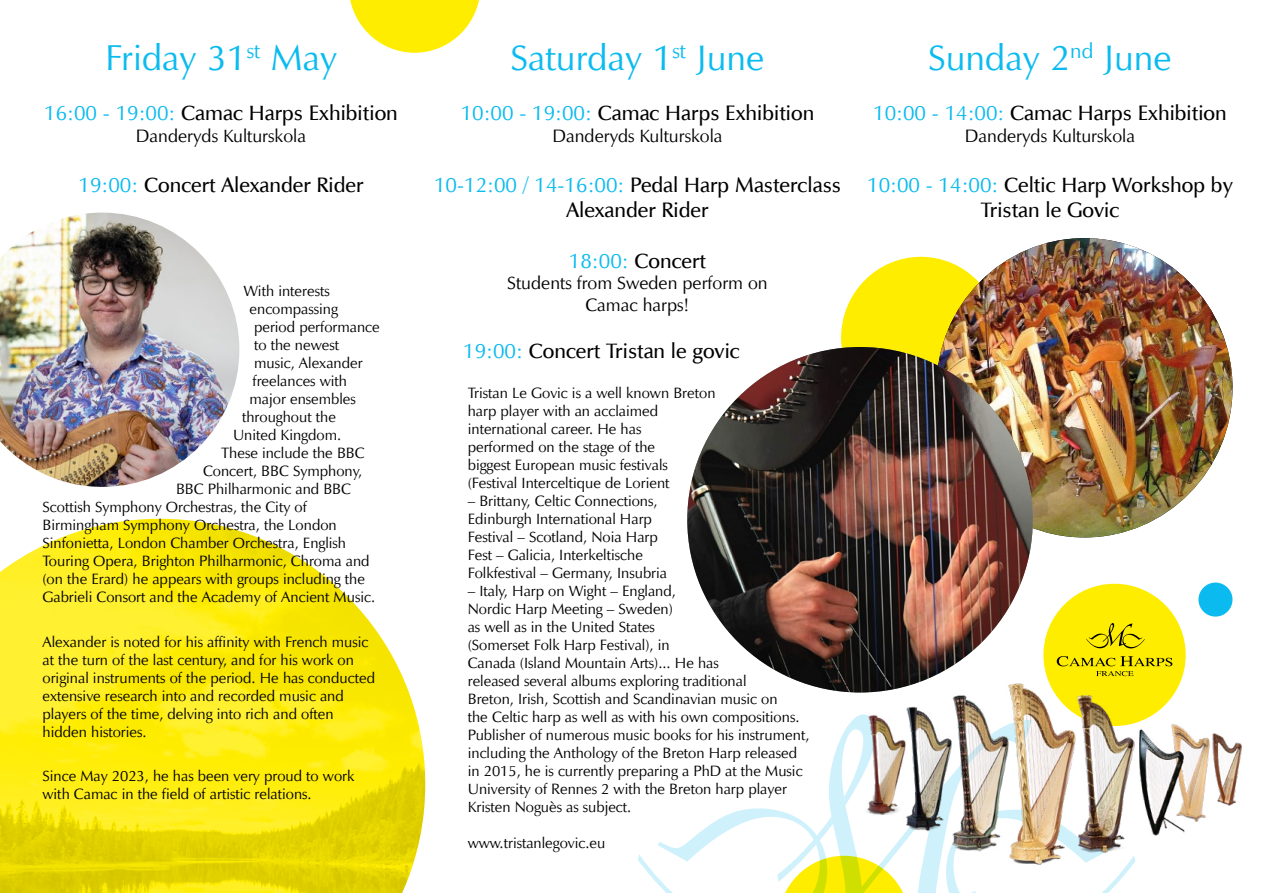
<style>
.page{position:relative;width:1263px;height:893px;background:#fff}
.page>*{position:absolute;margin:0;border:0;box-sizing:border-box;transform-origin:0 0}
.t1{font:36px "Zapf Humanist 601 TL";color:#0bbbef}
.t2{font:600 21px/25.2px "Zapf Humanist 601 TL";color:#000;text-align:center}
.t3{font:18px/21.6px "Zapf Humanist 601 TL";color:#000;text-align:center}
.t4{font:15px/18px "Zapf Humanist 601 TL";color:#000}
.s1{font-weight:400;color:#0bbbef}
</style>
<div class="page">
<img style="left:0;top:519px;width:425px;height:374px">
<svg style="left:350px;top:0;width:129px;height:53px"></svg>
<div style="left:841px;top:257px;width:159px;height:162px;background:#ffed00;border-radius:50%"></div>
<div style="left:1043px;top:584px;width:143px;height:142px;background:#ffed00;border-radius:50%"></div>
<svg style="left:917px;top:875px;width:21px;height:18px"></svg>
<svg style="left:946px;top:875px;width:178px;height:18px"></svg>
<svg style="left:638px;top:808px;width:265px;height:85px"></svg>
<img style="left:826px;top:670px;width:416px;height:205px">
<img style="left:936px;top:238px;width:296px;height:299px">
<img style="left:687px;top:347px;width:346px;height:345px;border-radius:173px">
<svg style="left:1086px;top:623px;width:58px;height:25px"></svg>
<svg style="left:1057px;top:656px;width:115px;height:20px"></svg>
<img style="left:0;top:213px;width:239px;height:274px">
<div style="left:1198px;top:583px;width:34px;height:34px;background:#0bbbef;border-radius:50%"></div>
<h1 class="t1" style="left:105px;top:35px;width:233px">Friday 31<sup>st</sup> May</h1>
<h2 class="t2" style="left:44px;top:100px;width:355px"><span class="s1">16:00 - 19:00:</span> Camac Harps Exhibition</h2>
<p class="t3" style="left:136px;top:124px;width:172px">Danderyds Kulturskola</p>
<h2 class="t2" style="left:79px;top:172px;width:286px"><span class="s1">19:00:</span> Concert Alexander Rider</h2>
<p class="t4" style="left:244px;top:282px;width:88px">With interests</p>
<p class="t4" style="left:250px;top:300px;width:90px">encompassing</p>
<p class="t4" style="left:254px;top:318px;width:127px">period performance</p>
<p class="t4" style="left:254px;top:336px;width:87px">to the newest</p>
<p class="t4" style="left:254px;top:354px;width:110px">music, Alexander</p>
<p class="t4" style="left:253px;top:372px;width:96px">freelances with</p>
<p class="t4" style="left:250px;top:390px;width:108px">major ensembles</p>
<p class="t4" style="left:242px;top:408px;width:95px">throughout the</p>
<p class="t4" style="left:233px;top:426px;width:110px">United Kingdom.</p>
<p class="t4" style="left:221px;top:444px;width:145px">These include the BBC</p>
<p class="t4" style="left:203px;top:462px;width:161px">Concert, BBC Symphony,</p>
<p class="t4" style="left:176px;top:480px;width:177px">BBC Philharmonic and BBC</p>
<p class="t4" style="left:43px;top:498px;width:266px">Scottish Symphony Orchestras, the City of</p>
<p class="t4" style="left:43px;top:516px;width:296px">Birmingham Symphony Orchestra, the London</p>
<p class="t4" style="left:43px;top:534px;width:305px">Sinfonietta, London Chamber Orchestra, English</p>
<p class="t4" style="left:43px;top:552px;width:329px">Touring Opera, Brighton Philharmonic, Chroma and</p>
<p class="t4" style="left:43px;top:570px;width:324px">(on the Erard) he appears with groups including the</p>
<p class="t4" style="left:43px;top:588px;width:334px">Gabrieli Consort and the Academy of Ancient Music.</p>
<p class="t4" style="left:43px;top:632px;width:334px">Alexander is noted for his affinity with French music at the turn of the last century, and for his work on original instruments of the period. He has conducted extensive research into and recorded music and players of the time, delving into rich and often hidden histories.</p>
<p class="t4" style="left:43px;top:767px;width:313px">Since May 2023, he has been very proud to work with Camac in the field of artistic relations.</p>
<h1 class="t1" style="left:511px;top:35px;width:255px">Saturday 1<sup>st</sup> June</h1>
<h2 class="t2" style="left:461px;top:100px;width:355px"><span class="s1">10:00 - 19:00:</span> Camac Harps Exhibition</h2>
<p class="t3" style="left:552px;top:124px;width:172px">Danderyds Kulturskola</p>
<h2 class="t2" style="left:434px;top:172px;width:408px"><span class="s1">10-12:00 / 14-16:00:</span> Pedal Harp Masterclass<br>Alexander Rider</h2>
<h2 class="t2" style="left:569px;top:248px;width:139px"><span class="s1">18:00:</span> Concert</h2>
<p class="t3" style="left:507px;top:272px;width:262px">Students from Sweden perform on<br>Camac harps!</p>
<h2 class="t2" style="left:463px;top:338px;width:278px"><span class="s1">19:00:</span> Concert Tristan le govic</h2>
<p class="t4" style="left:468px;top:384px;width:249px">Tristan Le Govic is a well known Breton harp player with an acclaimed international career. He has<br>performed on the stage of the<br>biggest European music festivals (Festival Interceltique de Lorient</p>
<p class="t4" style="left:468px;top:492px;width:201px">– Brittany, Celtic Connections,<br>Edinburgh International Harp<br>Festival – Scotland, Noia Harp<br>Fest – Galicia, Interkeltische<br>Folkfestival – Germany, Insubria</p>
<p class="t4" style="left:468px;top:582px;width:343px">– Italy, Harp on Wight – England,<br>Nordic Harp Meeting – Sweden)<br>as well as in the United States<br>(Somerset Folk Harp Festival), in<br>Canada (Island Mountain Arts)... He has<br>released several albums exploring traditional<br>Breton, Irish, Scottish and Scandinavian music on<br>the Celtic harp as well as with his own compositions.<br>Publisher of numerous music books for his instrument, including the Anthology of the Breton Harp released in 2015, he is currently preparing a PhD at the Music University of Rennes 2 with the Breton harp player Kristen Noguès as subject.</p>
<p class="t4" style="left:468px;top:834px;width:139px">www.tristanlegovic.eu</p>
<h1 class="t1" style="left:928px;top:35px;width:245px">Sunday 2<sup>nd</sup> June</h1>
<h2 class="t2" style="left:873px;top:100px;width:355px"><span class="s1">10:00 - 14:00:</span> Camac Harps Exhibition</h2>
<p class="t3" style="left:965px;top:124px;width:172px">Danderyds Kulturskola</p>
<h2 class="t2" style="left:867px;top:172px;width:367px"><span class="s1">10:00 - 14:00:</span> Celtic Harp Workshop by<br>Tristan le Govic</h2>
</div>
